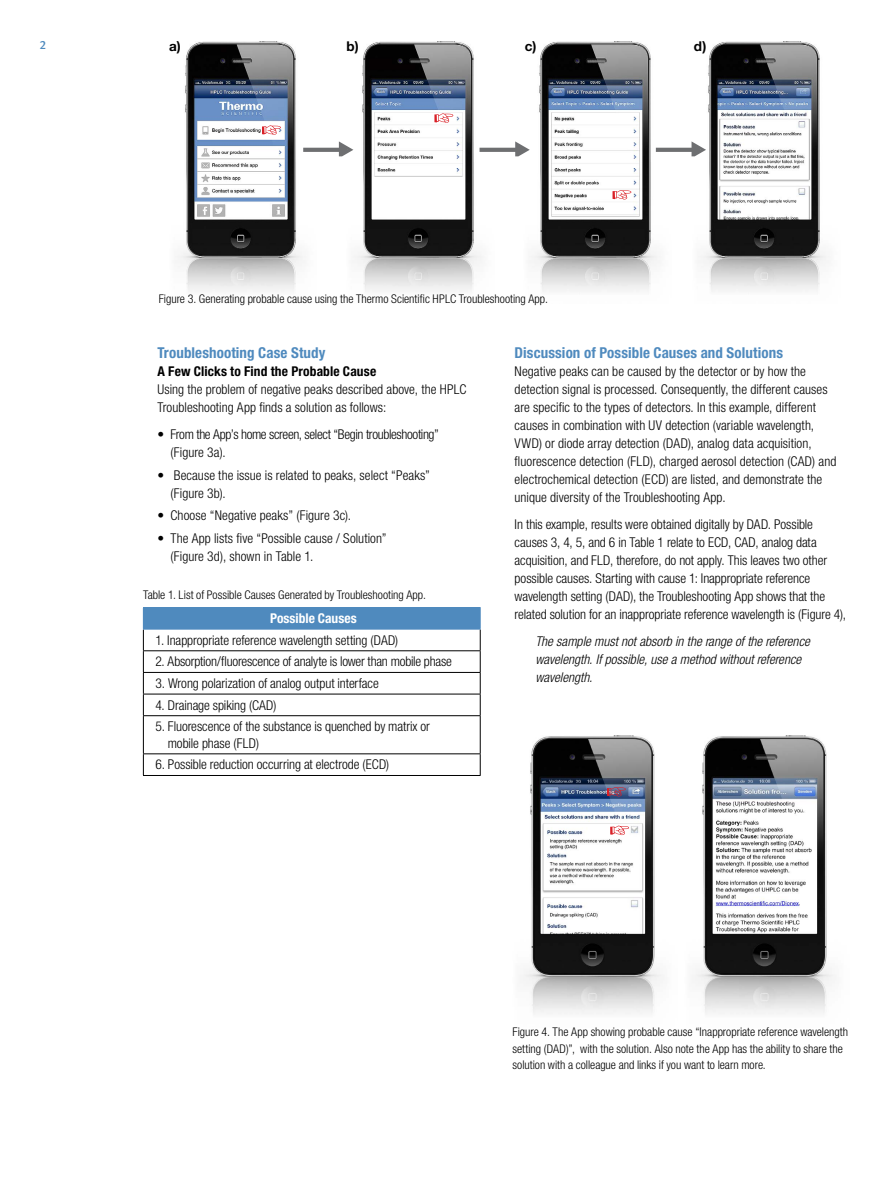
<style>
.page{position:relative;width:891px;height:1188px;background:#fff}
.page>*{position:absolute;margin:0;border:0;box-sizing:border-box;transform-origin:0 0}
.t1{font:700 condensed 15px "Helvetica Neue LT Std";letter-spacing:.005em;color:#4f8abe}
.t2{font:300 condensed 13.5px/18px "Helvetica Neue LT Std";color:#000}
.t3{font:italic 300 condensed 13.5px/18px "Helvetica Neue LT Std";color:#000}
.t4{font:300 condensed 13.5px/18px "Helvetica Neue LT Std";letter-spacing:-.025em;color:#000}
.t5{font:700 condensed 13.5px "Helvetica Neue LT Std";letter-spacing:.01em;color:#000}
.t6{font:700 condensed 13.5px "Helvetica Neue LT Std";color:#fff}
.t7{font:700 13.5px "Helvetica Neue LT Std";color:#000}
.t8{font:300 condensed 12px/16.5px "Helvetica Neue LT Std";color:#000}
.t9{font:12px "Meta Medium LF";color:#4f8abe}
</style>
<div class="page">
<div style="left:143px;top:608px;width:337px;height:21px;background:#4f8abe"></div>
<hr style="left:143px;top:650px;width:338px;height:1px;background:#000">
<hr style="left:143px;top:672px;width:338px;height:1px;background:#000">
<hr style="left:143px;top:694px;width:338px;height:1px;background:#000">
<hr style="left:143px;top:715px;width:338px;height:1px;background:#000">
<hr style="left:143px;top:716px;width:1px;height:37px;background:#000">
<hr style="left:480px;top:716px;width:1px;height:37px;background:#000">
<svg style="left:143px;top:754px;width:1px;height:21px"></svg>
<svg style="left:480px;top:754px;width:1px;height:21px"></svg>
<hr style="left:143px;top:753px;width:338px;height:1px;background:#000">
<hr style="left:143px;top:775px;width:338px;height:1px;background:#000">
<hr style="left:143px;top:607px;width:338px;height:1px;background:#4f8abe">
<svg style="left:143px;top:630px;width:1px;height:85px"></svg>
<svg style="left:480px;top:608px;width:1px;height:107px"></svg>
<hr style="left:143px;top:629px;width:338px;height:1px;background:#4f8abe">
<img style="left:177px;top:42px;width:140px;height:250px">
<img style="left:353px;top:42px;width:141px;height:250px">
<img style="left:531px;top:42px;width:141px;height:250px">
<img style="left:692px;top:42px;width:134px;height:250px">
<img style="left:523px;top:736px;width:139px;height:278px">
<img style="left:695px;top:736px;width:139px;height:278px">
<svg style="left:339px;top:141px;width:14px;height:15px"></svg>
<svg style="left:303px;top:148px;width:45px;height:4px"></svg>
<svg style="left:515px;top:141px;width:15px;height:15px"></svg>
<svg style="left:480px;top:148px;width:44px;height:4px"></svg>
<svg style="left:692px;top:141px;width:14px;height:15px"></svg>
<svg style="left:656px;top:148px;width:44px;height:4px"></svg>
<svg style="left:262px;top:125px;width:19px;height:10px"></svg>
<svg style="left:434px;top:113px;width:19px;height:10px"></svg>
<svg style="left:613px;top:190px;width:18px;height:10px"></svg>
<svg style="left:610px;top:826px;width:19px;height:9px"></svg>
<svg style="left:607px;top:787px;width:19px;height:10px"></svg>
<p class="t9" style="left:40px;top:38px;width:8px">2</p>
<p class="t7" style="left:169px;top:38px;width:13px">a)</p>
<p class="t7" style="left:346px;top:38px;width:14px">b)</p>
<p class="t7" style="left:525px;top:38px;width:13px">c)</p>
<p class="t7" style="left:694px;top:38px;width:14px">d)</p>
<p class="t8" style="left:159px;top:291px;width:391px">Figure 3. Generating probable cause using the Thermo Scientific HPLC Troubleshooting App.</p>
<p class="t1" style="left:158px;top:344px;width:169px">Troubleshooting Case Study</p>
<p class="t5" style="left:158px;top:363px;width:220px">A Few Clicks to Find the Probable Cause</p>
<p class="t2" style="left:158px;top:381px;width:311px">Using the problem of negative peaks described above, the HPLC<br>Troubleshooting App finds a solution as follows:</p>
<p class="t4" style="left:170px;top:426px;width:270px;text-indent:-13px">• From the App’s home screen, select “Begin troubleshooting” (Figure 3a).</p>
<p class="t2" style="left:170px;top:466px;width:261px;text-indent:-13px">• Because the issue is related to peaks, select “Peaks” (Figure 3b).</p>
<p class="t2" style="left:158px;top:507px;width:195px">• Choose “Negative peaks” (Figure 3c).</p>
<p class="t2" style="left:170px;top:529px;width:218px;text-indent:-13px">• The App lists five “Possible cause / Solution” (Figure 3d), shown in Table 1.</p>
<p class="t8" style="left:143px;top:587px;width:285px">Table 1. List of Possible Causes Generated by Troubleshooting App.</p>
<p class="t6" style="left:270px;top:610px;width:88px">Possible Causes</p>
<p class="t2" style="left:155px;top:631px;width:244px">1. Inappropriate reference wavelength setting (DAD)</p>
<p class="t2" style="left:155px;top:653px;width:298px">2. Absorption/fluorescence of analyte is lower than mobile phase</p>
<p class="t2" style="left:155px;top:674px;width:225px">3. Wrong polarization of analog output interface</p>
<p class="t2" style="left:155px;top:696px;width:123px">4. Drainage spiking (CAD)</p>
<p class="t2" style="left:168px;top:718px;width:264px;line-height:16.5px;text-indent:-12px">5. Fluorescence of the substance is quenched by matrix or mobile phase (FLD)</p>
<p class="t2" style="left:155px;top:756px;width:235px">6. Possible reduction occurring at electrode (ECD)</p>
<p class="t1" style="left:515px;top:344px;width:270px">Discussion of Possible Causes and Solutions</p>
<p class="t2" style="left:515px;top:363px;width:323px">Negative peaks can be caused by the detector or by how the detection signal is processed. Consequently, the different causes are specific to the types of detectors. In this example, different causes in combination with UV detection (variable wavelength, VWD) or diode array detection (DAD), analog data acquisition, fluorescence detection (FLD), charged aerosol detection (CAD) and electrochemical detection (ECD) are listed, and demonstrate the unique diversity of the Troubleshooting App.</p>
<p class="t2" style="left:515px;top:515px;width:333px">In this example, results were obtained digitally by DAD. Possible causes 3, 4, 5, and 6 in Table 1 relate to ECD, CAD, analog data acquisition, and FLD, therefore, do not apply. This leaves two other possible causes. Starting with cause 1: Inappropriate reference wavelength setting (DAD), the Troubleshooting App shows that the related solution for an inappropriate reference wavelength is (Figure 4),</p>
<p class="t3" style="left:536px;top:633px;width:276px">The sample must not absorb in the range of the reference wavelength. If possible, use a method without reference wavelength.</p>
<p class="t8" style="left:513px;top:1024px;width:337px">Figure 4. The App showing probable cause “Inappropriate reference wavelength setting (DAD)”, with the solution. Also note the App has the ability to share the solution with a colleague and links if you want to learn more.</p>
</div>
